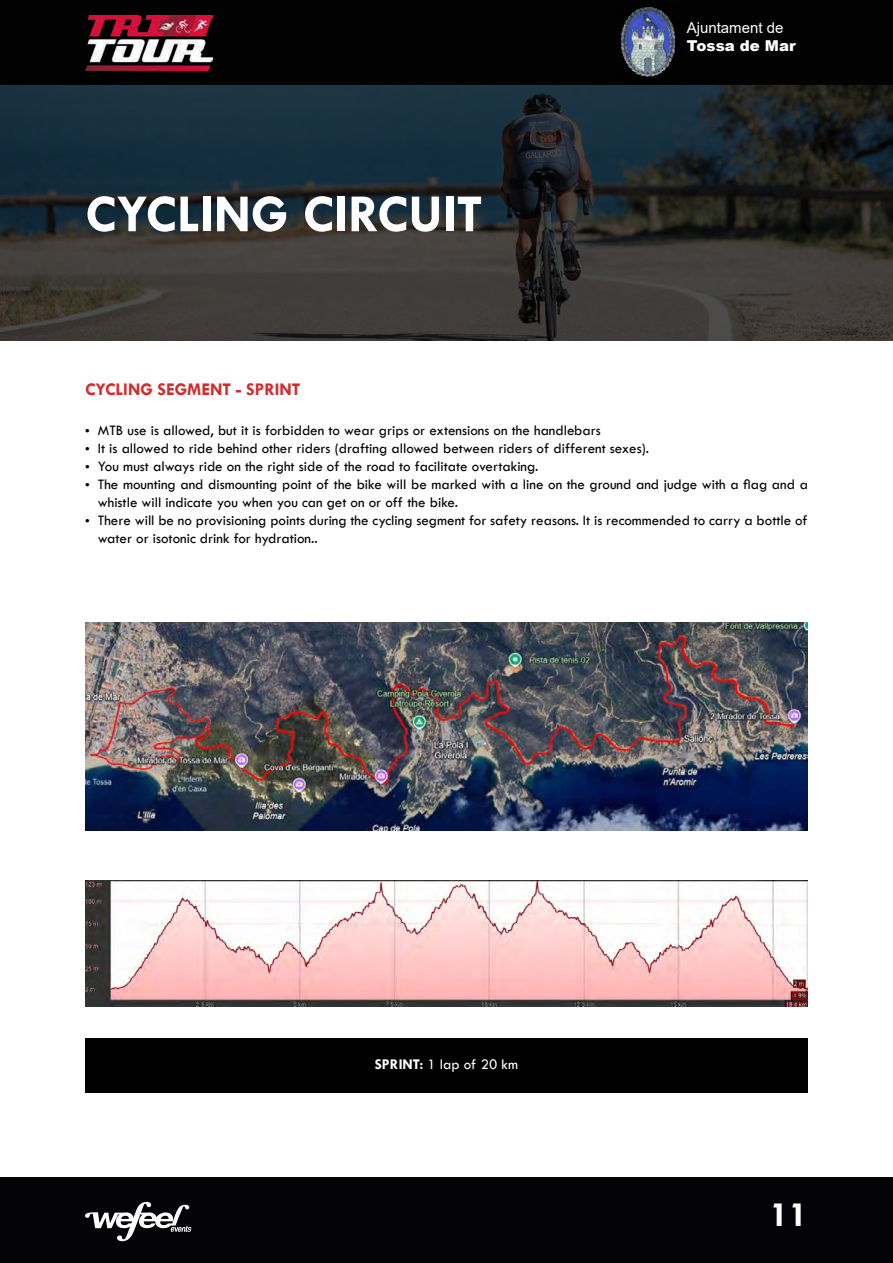
<style>
.page{position:relative;width:893px;height:1263px;background:#fff}
.page>*{position:absolute;margin:0;border:0;box-sizing:border-box;transform-origin:0 0}
.t1{font:700 54px "Tw Cen";color:#fff}
.t2{font:700 36px "Tw Cen";color:#fff}
.t3{font:700 18px "Tw Cen";color:#cf2d2e}
.t4{font:15px/18px "Tw Cen";color:#000}
.t5{font:15px "Tw Cen";color:#fff}
.t6{font:15px "Arial";color:#fff}
.t7{font:900 15px "Arial";color:#fff}
.s1{font-family:"Myriad Pro";font-size:16.5px}
.s2{font-weight:700}
</style>
<div class="page">
<div style="left:0;top:0;width:893px;height:85px;background:#020203"></div>
<img style="left:85px;top:15px;width:128px;height:55px">
<div style="left:0;top:1178px;width:893px;height:85px;background:#040408"></div>
<svg style="left:85px;top:1202px;width:106px;height:39px"></svg>
<img style="left:620px;top:7px;width:56px;height:70px">
<svg style="left:0;top:85px;width:893px;height:255px;background:#293033"></svg>
<img style="left:85px;top:623px;width:723px;height:207px">
<div style="left:85px;top:1039px;width:723px;height:54px;background:#000"></div>
<img style="left:85px;top:880px;width:723px;height:127px">
<h1 class="t1" style="left:85px;top:182px;width:399px">CYCLING CIRCUIT</h1>
<p class="t6" style="left:687px;top:18px;width:98px">Ajuntament de</p>
<p class="t7" style="left:687px;top:35px;width:110px">Tossa de Mar</p>
<p class="t3" style="left:85px;top:379px;width:217px">CYCLING SEGMENT - SPRINT</p>
<p class="t4" style="left:85px;top:421px;width:517px"><span class="s1">•</span> MTB use is allowed, but it is forbidden to wear grips or extensions on the handlebars</p>
<p class="t4" style="left:85px;top:439px;width:565px"><span class="s1">•</span> It is allowed to ride behind other riders (drafting allowed between riders of different sexes).</p>
<p class="t4" style="left:85px;top:457px;width:455px"><span class="s1">•</span> You must always ride on the right side of the road to facilitate overtaking.</p>
<p class="t4" style="left:98px;top:475px;width:712px;text-indent:-13px"><span class="s1">•</span> The mounting and dismounting point of the bike will be marked with a line on the ground and judge with a flag and a whistle will indicate you when you can get on or off the bike.</p>
<p class="t4" style="left:98px;top:511px;width:711px;text-indent:-13px"><span class="s1">•</span> There will be no provisioning points during the cycling segment for safety reasons. It is recommended to carry a bottle of water or isotonic drink for hydration..</p>
<p class="t5" style="left:375px;top:1056px;width:145px"><span class="s2">SPRINT:</span> 1 lap of 20 km</p>
<h2 class="t2" style="left:770px;top:1193px;width:40px">11</h2>
</div>
